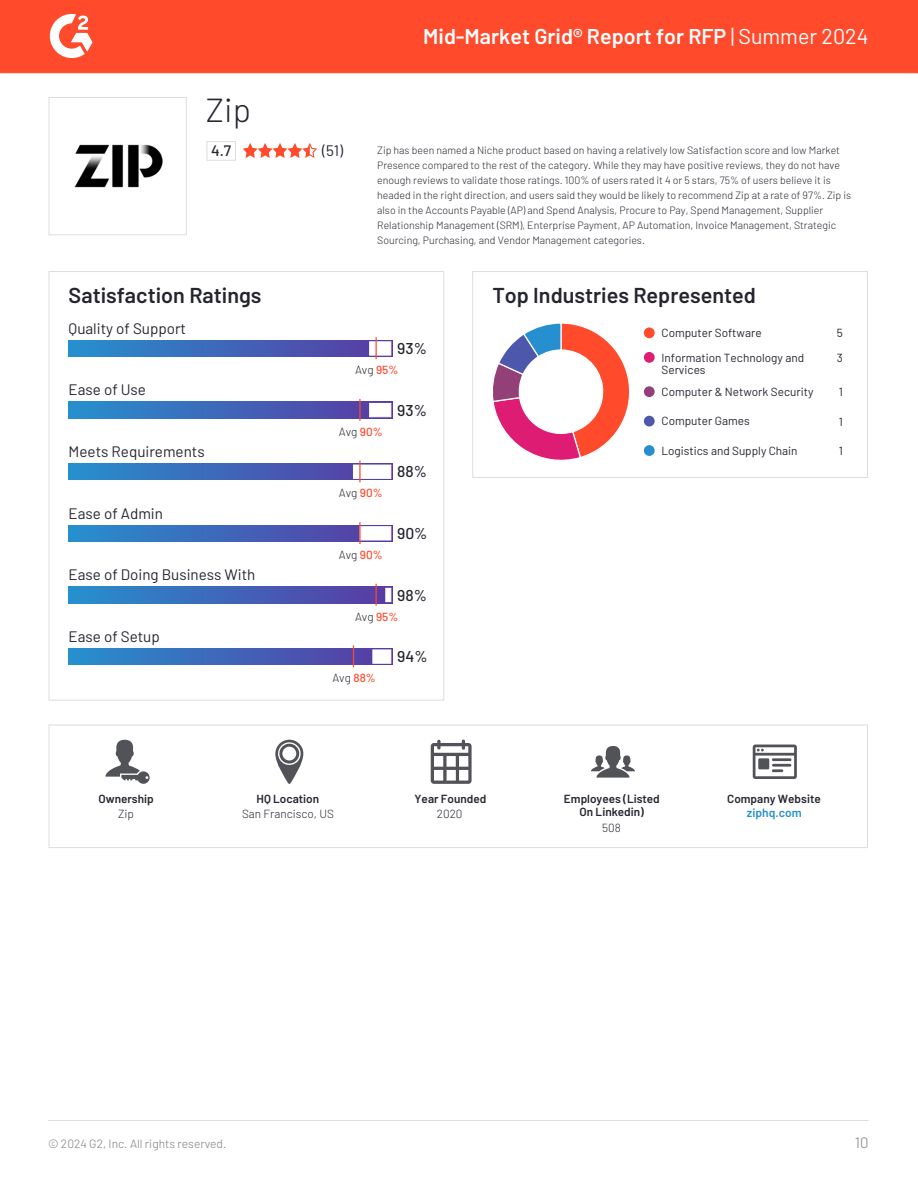
<style>
.page{position:relative;width:918px;height:1188px;background:#fff}
.page>*{position:absolute;margin:0;border:0;box-sizing:border-box;transform-origin:0 0}
.t1{font:300 33.3px "Barlow";color:#252530}
.t2{font:600 21.6px "Barlow";color:#252530}
.t3{font:600 21.45px "Barlow";color:#fff}
.t4{font:500 15.75px "Barlow";color:#252530}
.t5{font:15.15px "Barlow";color:#252530}
.t6{font:500 15.15px "Barlow";color:#252530}
.t7{font:300 15px "Barlow";color:#7c7c83}
.t8{font:300 12px "Barlow";color:#7c7c83}
.t9{font:600 12px "Barlow";color:#2690ce}
.t10{font:11.7px/12.9px "Barlow";color:#252530}
.t11{font:600 11.7px/12.9px "Barlow";color:#252530;text-align:center}
.t12{font:300 11.7px "Barlow";color:#252530}
.t13{font:300 10.5px/15.1px "Barlow";color:#252530}
.s1{font-weight:400}
.s2{font-weight:500;color:#ff492c}
</style>
<div class="page">
<div style="left:0;top:0;width:918px;height:73px;background:#ff4a2b"></div>
<svg style="left:49px;top:14px;width:44px;height:44px"></svg>
<div style="left:49px;top:97px;width:138px;height:138px;border:1px solid #dbdedb"></div>
<img style="left:74px;top:144px;width:89px;height:44px">
<div style="left:206px;top:141px;width:30px;height:20px;border:1px solid #dbdedb"></div>
<svg style="left:243px;top:143px;width:74px;height:15px"></svg>
<div style="left:69px;top:340px;width:323px;height:17px;background:linear-gradient(to right,#2690ce,#5a3aa2)"></div>
<div style="left:369px;top:342px;width:22px;height:13px;background:#fff;border:1px solid #fff"></div>
<svg style="left:376px;top:337px;width:1px;height:22px"></svg>
<div style="left:69px;top:402px;width:323px;height:16px;background:linear-gradient(to right,#2690ce,#5a3aa2)"></div>
<div style="left:369px;top:403px;width:22px;height:14px;background:#fff;border:1px solid #fff"></div>
<hr style="left:359px;top:399px;width:2px;height:22px;background:#ff4a2b">
<svg style="left:69px;top:463px;width:323px;height:17px"></svg>
<div style="left:353px;top:465px;width:38px;height:14px;background:#fff;border:1px solid #fff"></div>
<hr style="left:359px;top:461px;width:2px;height:21px;background:#ff4a2b">
<svg style="left:69px;top:525px;width:323px;height:17px"></svg>
<div style="left:360px;top:526px;width:31px;height:14px;background:#fff;border:1px solid #fff"></div>
<hr style="left:359px;top:522px;width:2px;height:22px;background:#ff4a2b">
<div style="left:69px;top:587px;width:323px;height:16px;background:linear-gradient(to right,#248ece,#5f3ea3)"></div>
<div style="left:386px;top:588px;width:5px;height:14px;background:#fff;border:1px solid #fff"></div>
<svg style="left:376px;top:584px;width:1px;height:22px"></svg>
<div style="left:69px;top:648px;width:323px;height:17px;background:linear-gradient(to right,#2690ce,#593aa2)"></div>
<div style="left:373px;top:650px;width:18px;height:13px;background:#fff;border:1px solid #fff"></div>
<svg style="left:353px;top:645px;width:1px;height:22px"></svg>
<div style="left:472px;top:271px;width:396px;height:207px;border:1px solid #dbdedb"></div>
<svg style="left:493px;top:323px;width:136px;height:137px"></svg>
<div style="left:644px;top:327px;width:11px;height:11px;background:#ff4a2b;border-radius:50%"></div>
<div style="left:644px;top:352px;width:11px;height:11px;background:#de1c73;border-radius:50%"></div>
<div style="left:644px;top:386px;width:11px;height:11px;background:#944078;border-radius:50%"></div>
<div style="left:644px;top:416px;width:11px;height:11px;background:#4d57ab;border-radius:50%"></div>
<div style="left:644px;top:445px;width:11px;height:11px;background:#268fcf;border-radius:50%"></div>
<div style="left:49px;top:725px;width:819px;height:123px;border:1px solid #dbdedb"></div>
<svg style="left:106px;top:740px;width:44px;height:44px"></svg>
<svg style="left:275px;top:740px;width:28px;height:44px"></svg>
<svg style="left:431px;top:740px;width:41px;height:44px"></svg>
<svg style="left:591px;top:746px;width:44px;height:32px"></svg>
<svg style="left:753px;top:745px;width:44px;height:34px"></svg>
<hr style="left:48px;top:1120px;width:820px;height:1px;background:#dbdedb">
<h1 class="t1" style="left:206px;top:88px;width:47px">Zip</h1>
<h3 class="t6" style="left:211px;top:141px;width:22px">4.7</h3>
<h3 class="t5" style="left:322px;top:141px;width:23px">(51)</h3>
<h3 class="t3" style="left:423px;top:22px;width:447px">Mid-Market Grid® Report for RFP <span class="s1">| Summer 2024</span></h3>
<p class="t13" style="left:377px;top:142px;width:475px">Zip has been named a Niche product based on having a relatively low Satisfaction score and low Market Presence compared to the rest of the category. While they may have positive reviews, they do not have enough reviews to validate those ratings. 100% of users rated it 4 or 5 stars, 75% of users believe it is headed in the right direction, and users said they would be likely to recommend Zip at a rate of 97%. Zip is also in the Accounts Payable (AP) and Spend Analysis, Procure to Pay, Spend Management, Supplier Relationship Management (SRM), Enterprise Payment, AP Automation, Invoice Management, Strategic Sourcing, Purchasing, and Vendor Management categories.</p>
<h2 class="t2" style="left:69px;top:282px;width:194px">Satisfaction Ratings</h2>
<h3 class="t5" style="left:69px;top:319px;width:119px">Quality of Support</h3>
<h3 class="t5" style="left:69px;top:380px;width:79px">Ease of Use</h3>
<h3 class="t5" style="left:69px;top:442px;width:138px">Meets Requirements</h3>
<h3 class="t5" style="left:69px;top:504px;width:96px">Ease of Admin</h3>
<h3 class="t5" style="left:69px;top:565px;width:188px">Ease of Doing Business With</h3>
<h3 class="t5" style="left:69px;top:627px;width:93px">Ease of Setup</h3>
<h3 class="t4" style="left:397px;top:338px;width:31px">93%</h3>
<p class="t12" style="left:355px;top:362px;width:45px">Avg <span class="s2">95%</span></p>
<p class="t12" style="left:339px;top:424px;width:45px">Avg <span class="s2">90%</span></p>
<p class="t12" style="left:339px;top:486px;width:45px">Avg <span class="s2">90%</span></p>
<p class="t12" style="left:339px;top:547px;width:45px">Avg <span class="s2">90%</span></p>
<h3 class="t4" style="left:397px;top:400px;width:31px">93%</h3>
<h3 class="t4" style="left:397px;top:462px;width:31px">88%</h3>
<h3 class="t4" style="left:397px;top:523px;width:32px">90%</h3>
<h3 class="t4" style="left:397px;top:585px;width:31px">98%</h3>
<p class="t12" style="left:355px;top:609px;width:45px">Avg <span class="s2">95%</span></p>
<p class="t12" style="left:332px;top:671px;width:45px">Avg <span class="s2">88%</span></p>
<h3 class="t4" style="left:397px;top:647px;width:32px">94%</h3>
<h2 class="t2" style="left:492px;top:282px;width:265px">Top Industries Represented</h2>
<p class="t10" style="left:662px;top:326px;width:102px">Computer Software</p>
<p class="t10" style="left:837px;top:326px;width:8px">5</p>
<p class="t10" style="left:662px;top:350px;width:144px">Information Technology and<br>Services</p>
<p class="t10" style="left:837px;top:351px;width:8px">3</p>
<p class="t10" style="left:662px;top:385px;width:153px">Computer &amp; Network Security</p>
<p class="t10" style="left:839px;top:385px;width:6px">1</p>
<p class="t10" style="left:662px;top:414px;width:90px">Computer Games</p>
<p class="t10" style="left:839px;top:414px;width:6px">1</p>
<p class="t10" style="left:662px;top:444px;width:138px">Logistics and Supply Chain</p>
<p class="t10" style="left:839px;top:444px;width:6px">1</p>
<p class="t11" style="left:98px;top:792px;width:57px">Ownership</p>
<p class="t12" style="left:118px;top:806px;width:17px">Zip</p>
<p class="t11" style="left:257px;top:792px;width:64px">HQ Location</p>
<p class="t12" style="left:242px;top:806px;width:93px">San Francisco, US</p>
<p class="t11" style="left:415px;top:792px;width:73px">Year Founded</p>
<p class="t12" style="left:437px;top:806px;width:27px">2020</p>
<p class="t11" style="left:564px;top:792px;width:97px">Employees (Listed<br>On Linkedin)</p>
<p class="t12" style="left:602px;top:820px;width:20px">508</p>
<p class="t11" style="left:727px;top:792px;width:95px">Company Website</p>
<p class="t9" style="left:747px;top:805px;width:56px">ziphq.com</p>
<p class="t8" style="left:48px;top:1136px;width:180px">© 2024 G2, Inc. All rights reserved.</p>
<h3 class="t7" style="left:855px;top:1132px;width:15px">10</h3>
</div>
